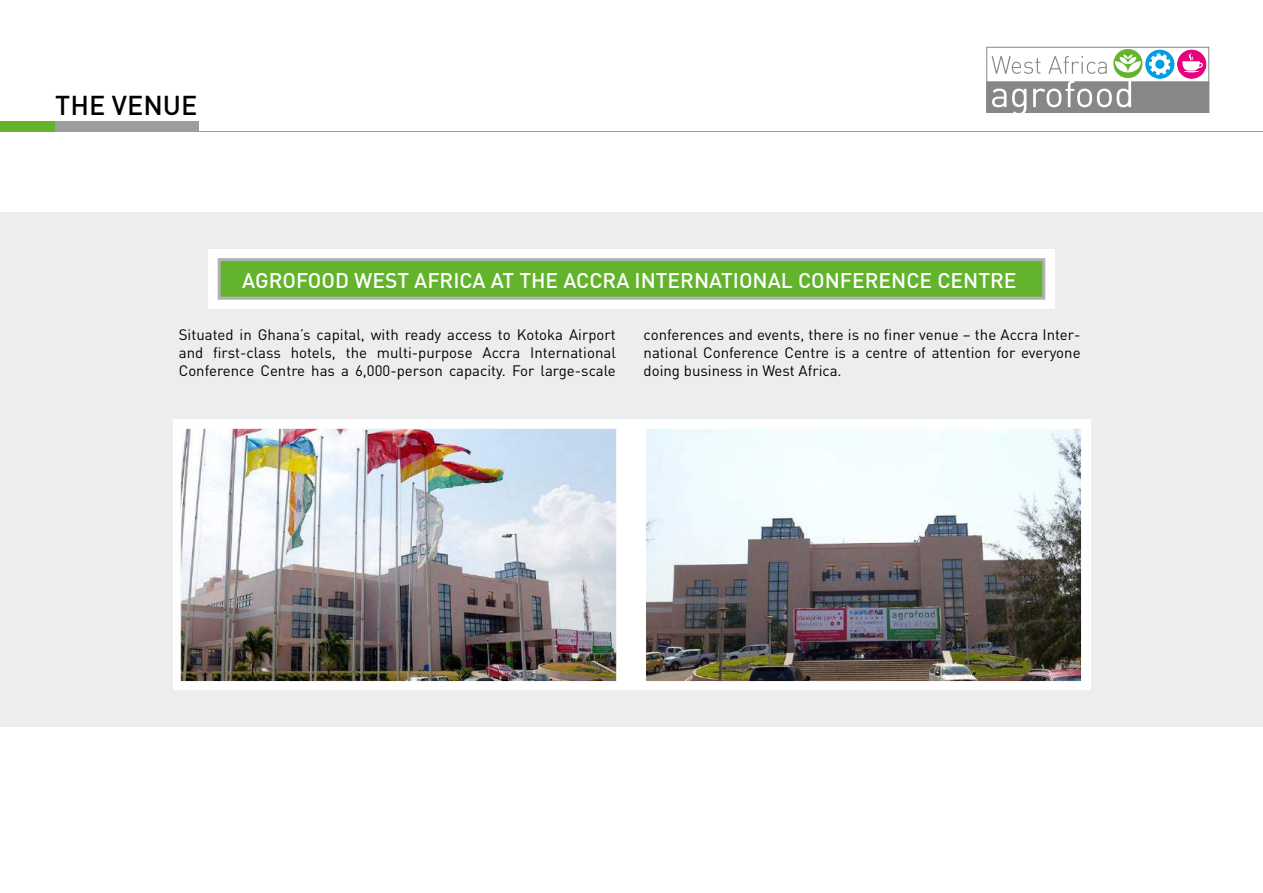
<style>
.page{position:relative;width:1263px;height:893px;background:#fff}
.page>*{position:absolute;margin:0;border:0;box-sizing:border-box;transform-origin:0 0}
.t1{font:500 27px "DIN";color:#000}
.t2{font:500 21px "DIN";color:#fff}
.t3{font:15px/18px "DIN";color:#000;text-align:justify}
</style>
<div class="page">
<div style="left:0;top:213px;width:1263px;height:514px;background:#ecedee"></div>
<div style="left:0;top:121px;width:199px;height:11px;background:#9c9d9d"></div>
<hr style="left:0;top:131px;width:1263px;height:1px;background:#9c9d9d">
<div style="left:173px;top:419px;width:917px;height:271px;background:#fff"></div>
<img style="left:182px;top:430px;width:433px;height:250px">
<div style="left:180px;top:428px;width:437px;height:254px;border:1px solid #fff"></div>
<img style="left:647px;top:430px;width:433px;height:250px">
<div style="left:645px;top:428px;width:437px;height:254px;border:1px solid #fff"></div>
<div style="left:208px;top:249px;width:846px;height:59px;background:#fff"></div>
<div style="left:218px;top:258px;width:827px;height:42px;background:#64b32c;border:3px solid #b1b2b3"></div>
<div style="left:0;top:121px;width:54px;height:11px;background:#64b32c"></div>
<div style="left:986px;top:47px;width:223px;height:66px;border:1px solid #878786"></div>
<div style="left:986px;top:82px;width:223px;height:31px;background:#878786"></div>
<svg style="left:992px;top:89px;width:14px;height:18px"></svg>
<svg style="left:1012px;top:89px;width:14px;height:24px"></svg>
<svg style="left:1033px;top:81px;width:98px;height:26px"></svg>
<div style="left:1146px;top:50px;width:28px;height:28px;background:#009ee3;border-radius:50%"></div>
<div style="left:1146px;top:50px;width:28px;height:28px;border:1px solid #009ee3;border-radius:50%"></div>
<svg style="left:1149px;top:53px;width:22px;height:22px"></svg>
<div style="left:1178px;top:50px;width:28px;height:28px;background:#e5007d;border-radius:50%"></div>
<div style="left:1177px;top:50px;width:29px;height:28px;border:1px solid #e5007d;border-radius:50%"></div>
<svg style="left:1182px;top:53px;width:21px;height:19px"></svg>
<div style="left:1114px;top:49px;width:28px;height:29px;background:#64b32c;border-radius:50%"></div>
<div style="left:1114px;top:49px;width:28px;height:29px;border:1px solid #64b32c;border-radius:50%"></div>
<svg style="left:1115px;top:55px;width:26px;height:17px"></svg>
<svg style="left:991px;top:56px;width:49px;height:18px"></svg>
<svg style="left:1048px;top:56px;width:59px;height:18px"></svg>
<h1 class="t1" style="left:55px;top:88px;width:144px">THE VENUE</h1>
<h2 class="t2" style="left:242px;top:267px;width:776px">AGROFOOD WEST AFRICA AT THE ACCRA INTERNATIONAL CONFERENCE CENTRE</h2>
<p class="t3" style="left:179px;top:325px;width:438px">Situated in Ghana’s capital, with ready access to Kotoka Airport and first-class hotels, the multi-purpose Accra International Conference Centre has a 6,000-person capacity. For large-scale</p>
<p class="t3" style="left:644px;top:325px;width:438px">conferences and events, there is no finer venue – the Accra Inter&shy;national Conference Centre is a centre of attention for everyone doing business in West Africa.</p>
</div>
